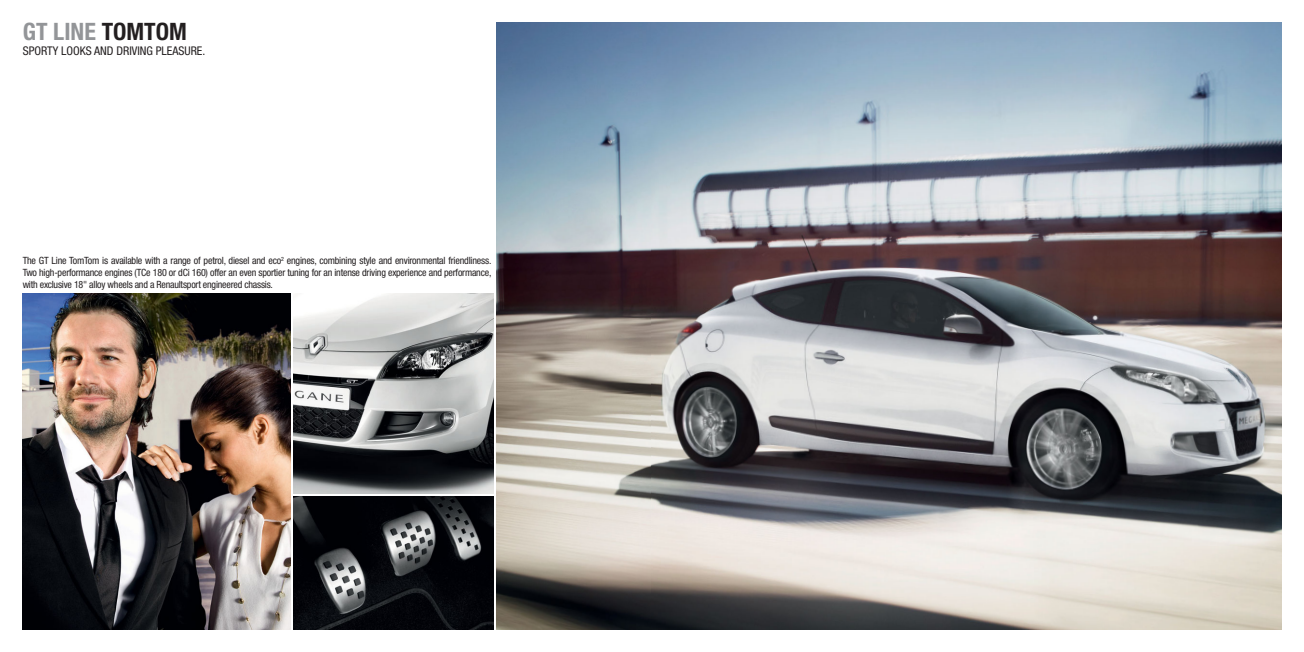
<style>
.page{position:relative;width:1304px;height:652px;background:#fff}
.page>*{position:absolute;margin:0;border:0;box-sizing:border-box;transform-origin:0 0}
.t1{font:700 condensed 24px "Helvetica Neue";color:#939598}
.t2{font:condensed 12px "Helvetica Neue";color:#231f20}
.t3{font:condensed 10px/12px "Helvetica Neue";letter-spacing:-.02em;color:#231f20;text-align:justify}
.s1{color:#231f20}
</style>
<div class="page">
<img style="left:497px;top:23px;width:784px;height:606px">
<img style="left:23px;top:294px;width:268px;height:335px">
<img style="left:294px;top:294px;width:200px;height:200px">
<img style="left:294px;top:497px;width:200px;height:132px">
<h1 class="t1" style="left:23px;top:23px;width:166px">GT LINE <span class="s1">TOMTOM</span></h1>
<p class="t2" style="left:23px;top:46px;width:184px">SPORTY LOOKS AND DRIVING PLEASURE.</p>
<p class="t3" style="left:23px;top:255px;width:470px">The GT Line TomTom is available with a range of petrol, diesel and eco<sup>2</sup> engines, combining style and environmental friendliness.<br>Two high-performance engines (TCe 180 or dCi 160) offer an even sportier tuning for an intense driving experience and performance, with exclusive 18" alloy wheels and a Renaultsport engineered chassis.</p>
</div>
